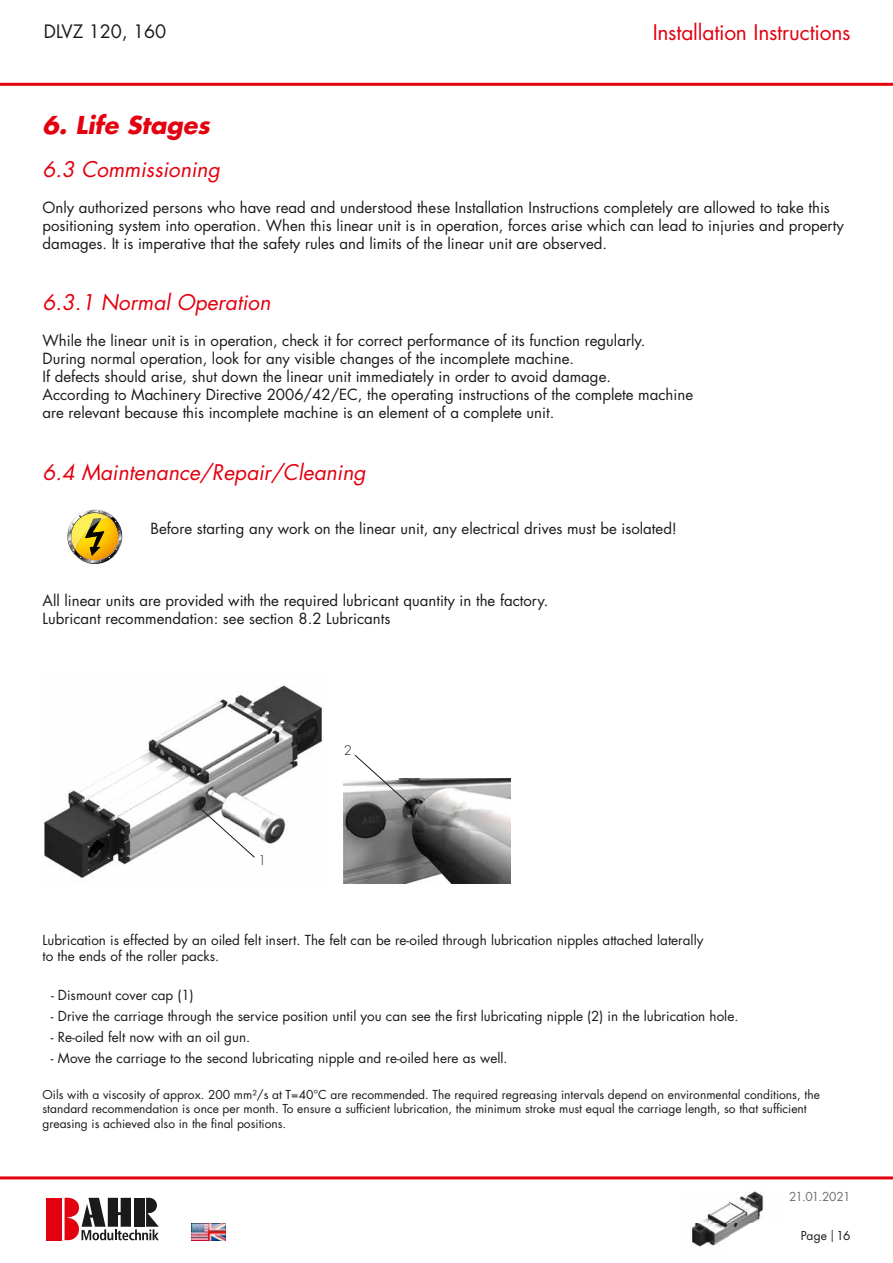
<style>
.page{position:relative;width:893px;height:1263px;background:#fff}
.page>*{position:absolute;margin:0;border:0;box-sizing:border-box;transform-origin:0 0}
.t1{font:italic 700 24px "Futura";color:#e3000f}
.t2{font:italic 21px "Futura";color:#e3000f}
.t3{font:21px "Futura";letter-spacing:-.01em;color:#e3000f}
.t4{font:18px "Futura";color:#1a1a18}
.t5{font:15px/18px "Futura";color:#1a1a18}
.t6{font:13.5px/16.2px "Futura";color:#1a1a18}
.t7{font:300 12.9px "Futura";color:#1a1a18}
.t8{font:12px/14.4px "Futura";color:#1a1a18}
.t9{font:12px "Futura";letter-spacing:-.075em;color:#6f6f6e}
.s1{font-family:"Minion Pro"}
</style>
<div class="page">
<hr style="left:0;top:1176px;width:893px;height:3px;background:#e3000f">
<hr style="left:0;top:83px;width:893px;height:3px;background:#e3000f">
<div style="left:47px;top:1198px;width:15px;height:42px;background:#e3000f"></div>
<svg style="left:65px;top:1198px;width:94px;height:42px"></svg>
<img style="left:692px;top:1192px;width:72px;height:55px">
<img style="left:191px;top:1223px;width:17px;height:17px">
<img style="left:208px;top:1223px;width:17px;height:17px">
<svg style="left:67px;top:509px;width:56px;height:55px"></svg>
<img style="left:43px;top:685px;width:280px;height:194px">
<img style="left:343px;top:779px;width:167px;height:104px">
<svg style="left:199px;top:807px;width:57px;height:52px"></svg>
<svg style="left:354px;top:754px;width:57px;height:52px"></svg>
<p class="t4" style="left:44px;top:20px;width:124px">DLVZ 120, 160</p>
<h2 class="t3" style="left:653px;top:19px;width:199px">Installation Instructions</h2>
<h1 class="t1" style="left:43px;top:109px;width:169px">6. Life Stages</h1>
<h2 class="t2" style="left:43px;top:156px;width:179px">6.3 Commissioning</h2>
<p class="t5" style="left:43px;top:199px;width:803px">Only authorized persons who have read and understood these Installation Instructions completely are allowed to take this positioning system into operation. When this linear unit is in operation, forces arise which can lead to injuries and property damages. It is imperative that the safety rules and limits of the linear unit are observed.</p>
<h2 class="t2" style="left:43px;top:289px;width:229px">6.3.1 Normal Operation</h2>
<p class="t5" style="left:43px;top:332px;width:652px">While the linear unit is in operation, check it for correct performance of its function regularly.<br>During normal operation, look for any visible changes of the incomplete machine.<br>If defects should arise, shut down the linear unit immediately in order to avoid damage.<br>According to Machinery Directive 2006/42/EC, the operating instructions of the complete machine are relevant because this incomplete machine is an element of a complete unit.</p>
<h2 class="t2" style="left:43px;top:458px;width:325px">6.4 Maintenance/Repair/Cleaning</h2>
<p class="t5" style="left:151px;top:519px;width:528px">Before starting any work on the linear unit, any electrical drives must be isolated!</p>
<p class="t5" style="left:43px;top:591px;width:507px">All linear units are provided with the required lubricant quantity in the factory.<br>Lubricant recommendation: see section 8.2 Lubricants</p>
<p class="t7" style="left:258px;top:852px;width:10px">1</p>
<p class="t7" style="left:344px;top:742px;width:10px">2</p>
<p class="t6" style="left:43px;top:932px;width:662px">Lubrication is effected by an oiled felt insert. The felt can be re-oiled through lubrication nipples attached laterally to the ends of the roller packs.</p>
<p class="t6" style="left:51px;top:987px;width:144px">- Dismount cover cap (1)</p>
<p class="t6" style="left:51px;top:1008px;width:689px">- Drive the carriage through the service position until you can see the first lubricating nipple (2) in the lubrication hole.</p>
<p class="t6" style="left:51px;top:1029px;width:201px">- Re-oiled felt now with an oil gun.</p>
<p class="t6" style="left:51px;top:1050px;width:458px">- Move the carriage to the second lubricating nipple and re-oiled here as well.</p>
<p class="t8" style="left:43px;top:1087px;width:779px">Oils with a viscosity of approx. 200 mm²/s at T=40°C are recommended. The required regreasing intervals depend on environmental conditions, the standard recommendation is once per month. To ensure a sufficient lubrication, the minimum stroke must equal the carriage length, so that sufficient greasing is achieved also in the final positions.</p>
<p class="t9" style="left:789px;top:1189px;width:63px">21.01.2021</p>
<p class="t8" style="left:801px;top:1228px;width:51px">Page <span class="s1">|</span> 16</p>
</div>
